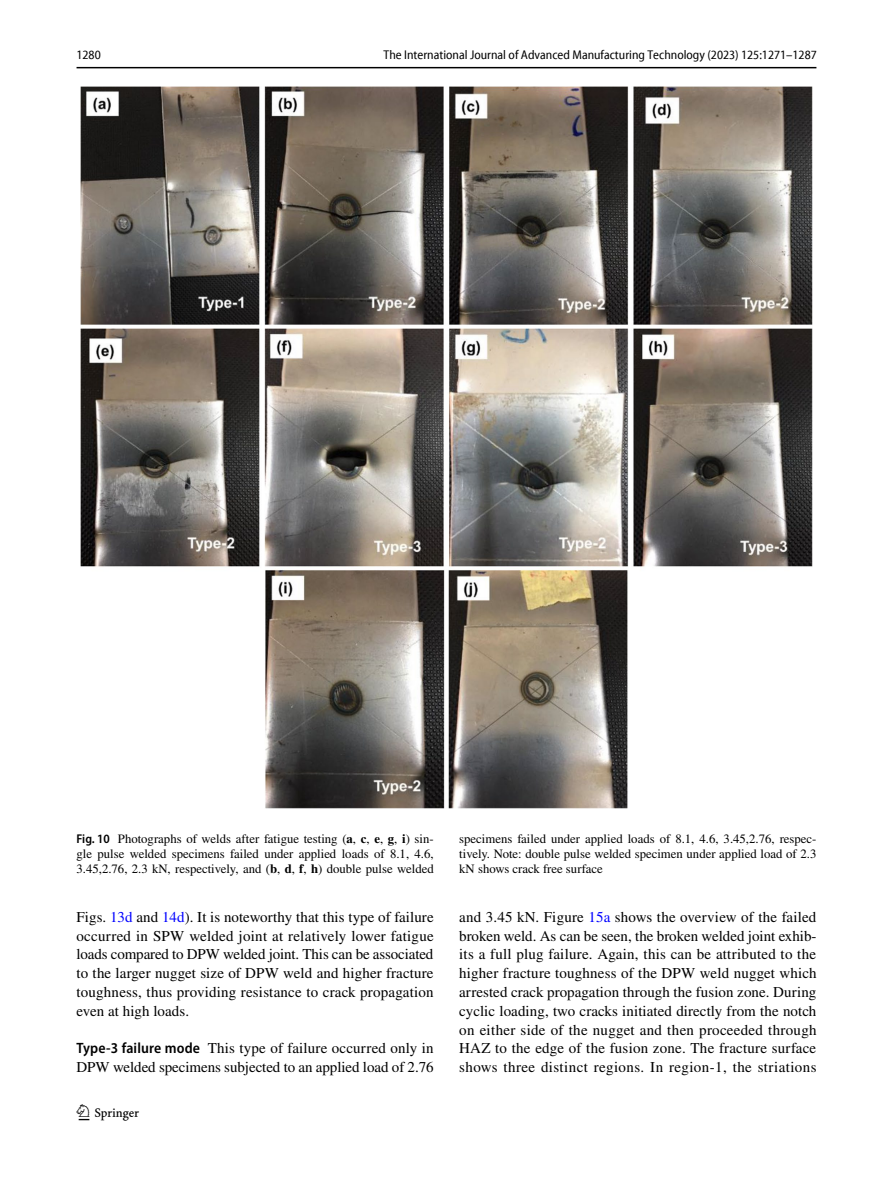
<style>
.page{position:relative;width:893px;height:1187px;background:#fff}
.page>*{position:absolute;margin:0;border:0;box-sizing:border-box;transform-origin:0 0}
.t1{font:22.5px "Springnew Regular 2";color:#000}
.t2{font:15px/18.8px "STIX";letter-spacing:.01em;color:#000;text-align:justify}
.t3{font:12.75px/15px "STIX";color:#000;text-align:justify}
.t4{font:semi-condensed 12.75px "Myriad Pro Unic";color:#000}
.s1{font-family:"Myriad Pro";font-weight:600;font-stretch:semi-condensed}
.s2{font-weight:700}
.s3{color:#00f}
</style>
<div class="page">
<hr style="left:77px;top:67px;width:739px;height:1px;background:#000">
<img style="left:81px;top:87px;width:731px;height:721px">
<p class="t4" style="left:77px;top:50px;width:26px">1280</p>
<p class="t4" style="left:384px;top:50px;width:435px">The International Journal of Advanced Manufacturing Technology (2023) 125:1271–1287</p>
<p class="t3" style="left:77px;top:832px;width:359px"><span class="s1">Fig. 10</span> Photographs of welds after fatigue testing (<span class="s2">a</span>, <span class="s2">c</span>, <span class="s2">e</span>, <span class="s2">g</span>, <span class="s2">i</span>) sin&shy;gle pulse welded specimens failed under applied loads of 8.1, 4.6, 3.45,2.76, 2.3 kN, respectively, and (<span class="s2">b</span>, <span class="s2">d</span>, <span class="s2">f</span>, <span class="s2">h</span>) double pulse welded</p>
<p class="t3" style="left:459px;top:832px;width:359px">specimens failed under applied loads of 8.1, 4.6, 3.45,2.76, respec&shy;tively. Note: double pulse welded specimen under applied load of 2.3 kN shows crack free surface</p>
<p class="t2" style="left:77px;top:908px;width:359px">Figs. <span class="s3">13d</span> and <span class="s3">14d</span>). It is noteworthy that this type of failure occurred in SPW welded joint at relatively lower fatigue loads compared to DPW welded joint. This can be associated to the larger nugget size of DPW weld and higher fracture toughness, thus providing resistance to crack propagation even at high loads.</p>
<p class="t2" style="left:77px;top:1039px;width:359px"><span class="s1">Type‑3 failure mode</span> This type of failure occurred only in<br>DPW welded specimens subjected to an applied load of 2.76</p>
<h1 class="t1" style="left:79px;top:1104px;width:62px">1 3</h1>
<p class="t2" style="left:459px;top:908px;width:359px">and 3.45 kN. Figure <span class="s3">15a</span> shows the overview of the failed broken weld. As can be seen, the broken welded joint exhib&shy;its a full plug failure. Again, this can be attributed to the higher fracture toughness of the DPW weld nugget which arrested crack propagation through the fusion zone. During cyclic loading, two cracks initiated directly from the notch on either side of the nugget and then proceeded through HAZ to the edge of the fusion zone. The fracture surface shows three distinct regions. In region-1, the striations</p>
</div>
